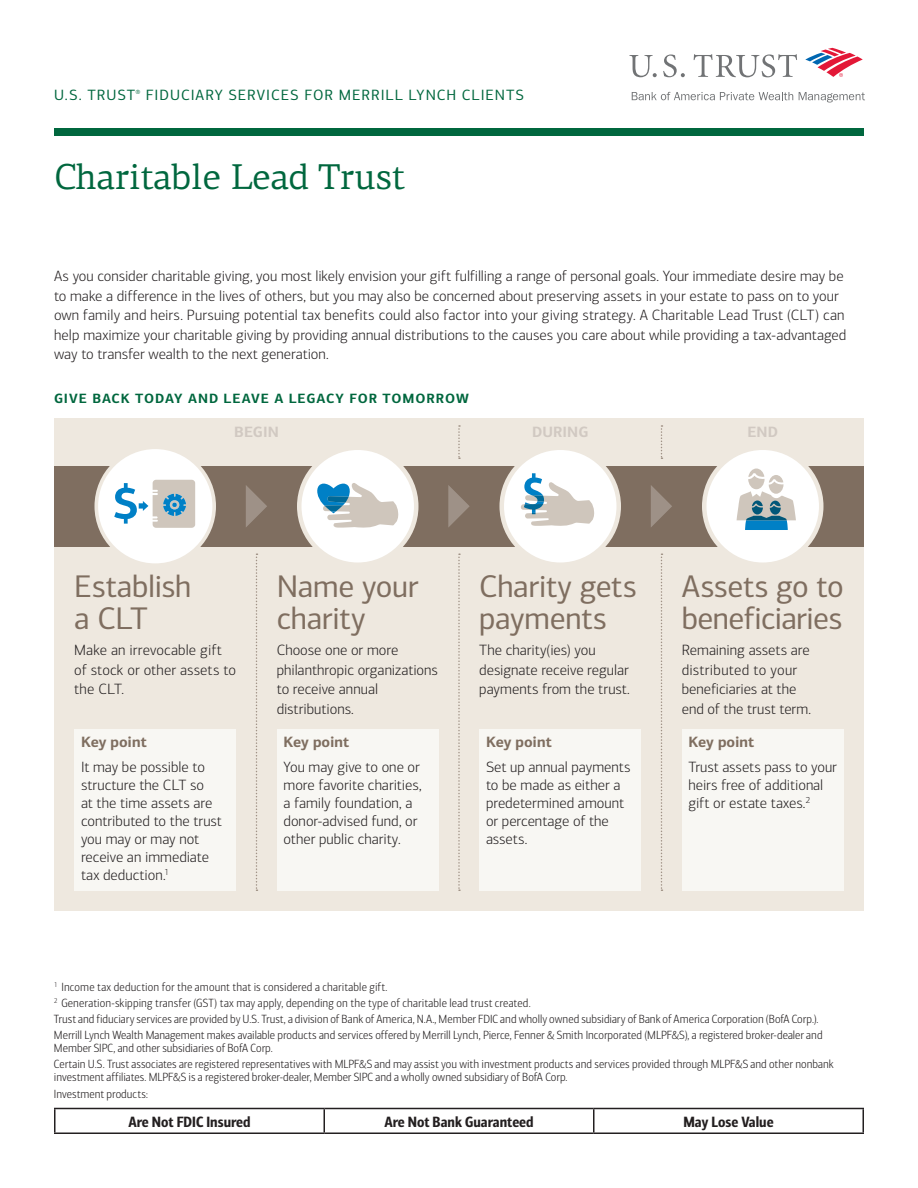
<style>
.page{position:relative;width:918px;height:1188px;background:#fff}
.page>*{position:absolute;margin:0;border:0;box-sizing:border-box;transform-origin:0 0}
.t1{font:36px "Connections Serif";color:#00673e}
.t2{font:31.5px/31.5px "Connections";letter-spacing:-.015em;color:#7f6e60}
.t3{font:300 15px/18px "Connections";color:#231f20}
.t4{font:15px "Connections Cond Bld";color:#231f20}
.t5{font:15px "Connections";letter-spacing:.06em;color:#00673e}
.t6{font:700 15px "Connections";letter-spacing:-.005em;color:#7f6e60}
.t7{font:700 15px "Connections";letter-spacing:.005em;color:#d1c9c2}
.t8{font:700 13.5px "Connections";letter-spacing:.07em;color:#00673e}
.t9{font:300 12px/16.2px "Connections Cond";letter-spacing:.005em;color:#231f20}
</style>
<div class="page">
<hr style="left:54px;top:1108px;width:270px;height:1px;background:#231f20">
<hr style="left:54px;top:1109px;width:2px;height:23px;background:#231f20">
<hr style="left:324px;top:1108px;width:270px;height:1px;background:#231f20">
<svg style="left:324px;top:1109px;width:1px;height:23px"></svg>
<hr style="left:594px;top:1108px;width:270px;height:1px;background:#231f20">
<svg style="left:593px;top:1109px;width:1px;height:23px"></svg>
<hr style="left:862px;top:1109px;width:2px;height:23px;background:#231f20">
<hr style="left:54px;top:1132px;width:270px;height:2px;background:#231f20">
<hr style="left:324px;top:1132px;width:270px;height:2px;background:#231f20">
<hr style="left:594px;top:1132px;width:270px;height:2px;background:#231f20">
<div style="left:54px;top:128px;width:810px;height:8px;background:#00673e"></div>
<div style="left:54px;top:418px;width:810px;height:493px;background:#eee8df"></div>
<div style="left:54px;top:466px;width:810px;height:81px;background:#7f6e60"></div>
<div style="left:96px;top:447px;width:118px;height:118px;background:#fff;border-radius:50%"></div>
<div style="left:95px;top:445px;width:121px;height:122px;border:4px solid #eee8df;border-radius:50%"></div>
<svg style="left:246px;top:485px;width:21px;height:42px"></svg>
<svg style="left:448px;top:485px;width:22px;height:42px"></svg>
<svg style="left:651px;top:485px;width:21px;height:42px"></svg>
<div style="left:299px;top:448px;width:117px;height:117px;background:#fff;border-radius:50%"></div>
<div style="left:297px;top:446px;width:121px;height:121px;border:4px solid #eee8df;border-radius:50%"></div>
<div style="left:502px;top:448px;width:117px;height:117px;background:#fff;border-radius:50%"></div>
<div style="left:500px;top:446px;width:121px;height:121px;border:4px solid #eee8df;border-radius:50%"></div>
<div style="left:704px;top:448px;width:117px;height:117px;background:#fff;border-radius:50%"></div>
<div style="left:702px;top:446px;width:122px;height:121px;border:4px solid #eee8df;border-radius:50%"></div>
<svg style="left:256px;top:554px;width:1px;height:337px"></svg>
<svg style="left:458px;top:554px;width:2px;height:337px"></svg>
<svg style="left:661px;top:554px;width:2px;height:337px"></svg>
<div style="left:74px;top:729px;width:162px;height:162px;background:#f8f7f3"></div>
<svg style="left:458px;top:425px;width:2px;height:34px"></svg>
<svg style="left:661px;top:425px;width:2px;height:34px"></svg>
<div style="left:277px;top:729px;width:162px;height:162px;background:#f8f7f3"></div>
<div style="left:479px;top:729px;width:162px;height:162px;background:#f8f7f3"></div>
<div style="left:682px;top:729px;width:162px;height:162px;background:#f8f7f3"></div>
<svg style="left:317px;top:483px;width:81px;height:45px"></svg>
<svg style="left:521px;top:473px;width:73px;height:53px"></svg>
<svg style="left:737px;top:469px;width:59px;height:61px"></svg>
<svg style="left:114px;top:480px;width:81px;height:48px"></svg>
<svg style="left:632px;top:92px;width:161px;height:8px"></svg>
<svg style="left:799px;top:92px;width:66px;height:10px"></svg>
<svg style="left:694px;top:54px;width:103px;height:23px"></svg>
<svg style="left:629px;top:55px;width:28px;height:22px"></svg>
<svg style="left:663px;top:55px;width:22px;height:22px"></svg>
<svg style="left:805px;top:48px;width:58px;height:29px"></svg>
<p class="t5" style="left:54px;top:86px;width:472px">U.S. TRUST<sup>®</sup> FIDUCIARY SERVICES FOR MERRILL LYNCH CLIENTS</p>
<h1 class="t1" style="left:54px;top:156px;width:352px">Charitable Lead Trust</h1>
<p class="t3" style="left:54px;top:267px;width:794px;line-height:19.5px">As you consider charitable giving, you most likely envision your gift fulfilling a range of personal goals. Your immediate desire may be to make a difference in the lives of others, but you may also be concerned about preserving assets in your estate to pass on to your own family and heirs. Pursuing potential tax benefits could also factor into your giving strategy. A Charitable Lead Trust (CLT) can help maximize your charitable giving by providing annual distributions to the causes you care about while providing a tax-advantaged way to transfer wealth to the next generation.</p>
<p class="t8" style="left:54px;top:390px;width:416px">GIVE BACK TODAY AND LEAVE A LEGACY FOR TOMORROW</p>
<p class="t7" style="left:234px;top:423px;width:46px">BEGIN</p>
<p class="t7" style="left:532px;top:423px;width:58px">DURING</p>
<p class="t7" style="left:747px;top:423px;width:32px">END</p>
<h2 class="t2" style="left:74px;top:571px;width:119px">Establish a CLT</h2>
<p class="t3" style="left:74px;top:640px;width:163px;line-height:19.5px">Make an irrevocable gift of stock or other assets to the CLT.</p>
<p class="t6" style="left:81px;top:733px;width:67px">Key point</p>
<p class="t3" style="left:81px;top:758px;width:142px">It may be possible to structure the CLT so<br>at the time assets are contributed to the trust you may or may not receive an immediate tax deduction.<sup>1</sup></p>
<h2 class="t2" style="left:277px;top:571px;width:143px">Name your charity</h2>
<p class="t3" style="left:277px;top:640px;width:163px;line-height:19.5px">Choose one or more philanthropic organizations to receive annual distributions.</p>
<p class="t6" style="left:284px;top:733px;width:67px">Key point</p>
<p class="t3" style="left:284px;top:758px;width:140px">You may give to one or more favorite charities, a family foundation, a donor-advised fund, or other public charity.</p>
<h2 class="t2" style="left:479px;top:571px;width:159px">Charity gets payments</h2>
<p class="t3" style="left:479px;top:640px;width:152px;line-height:19.5px">The charity(ies) you designate receive regular payments from the trust.</p>
<p class="t6" style="left:486px;top:733px;width:67px">Key point</p>
<p class="t3" style="left:486px;top:758px;width:146px">Set up annual payments to be made as either a predetermined amount or percentage of the assets.</p>
<h2 class="t2" style="left:682px;top:571px;width:163px">Assets go to beneficiaries</h2>
<p class="t3" style="left:682px;top:640px;width:131px;line-height:19.5px">Remaining assets are distributed to your beneficiaries at the end of the trust term.</p>
<p class="t6" style="left:688px;top:733px;width:67px">Key point</p>
<p class="t3" style="left:688px;top:758px;width:150px">Trust assets pass to your heirs free of additional gift or estate taxes.<sup>2</sup></p>
<p class="t9" style="left:54px;top:979px;width:770px"><sup>1</sup> Income tax deduction for the amount that is considered a charitable gift.<br><sup>2</sup> Generation-skipping transfer (GST) tax may apply, depending on the type of charitable lead trust created.<br>Trust and fiduciary services are provided by U.S. Trust, a division of Bank of America, N.A., Member FDIC and wholly owned subsidiary of Bank of America Corporation (BofA Corp.).<br>Merrill Lynch Wealth Management makes available products and services offered by Merrill Lynch, Pierce, Fenner &amp; Smith Incorporated (MLPF&amp;S), a registered broker-dealer and</p>
<p class="t9" style="left:54px;top:1040px;width:781px">Member SIPC, and other subsidiaries of BofA Corp.<br>Certain U.S. Trust associates are registered representatives with MLPF&amp;S and may assist you with investment products and services provided through MLPF&amp;S and other nonbank</p>
<p class="t9" style="left:54px;top:1069px;width:515px;line-height:17px">investment affiliates. MLPF&amp;S is a registered broker-dealer, Member SIPC and a wholly owned subsidiary of BofA Corp.<br>Investment products:</p>
<p class="t4" style="left:129px;top:1113px;width:123px">Are Not FDIC Insured</p>
<p class="t4" style="left:384px;top:1113px;width:151px">Are Not Bank Guaranteed</p>
<p class="t4" style="left:683px;top:1113px;width:92px">May Lose Value</p>
</div>
